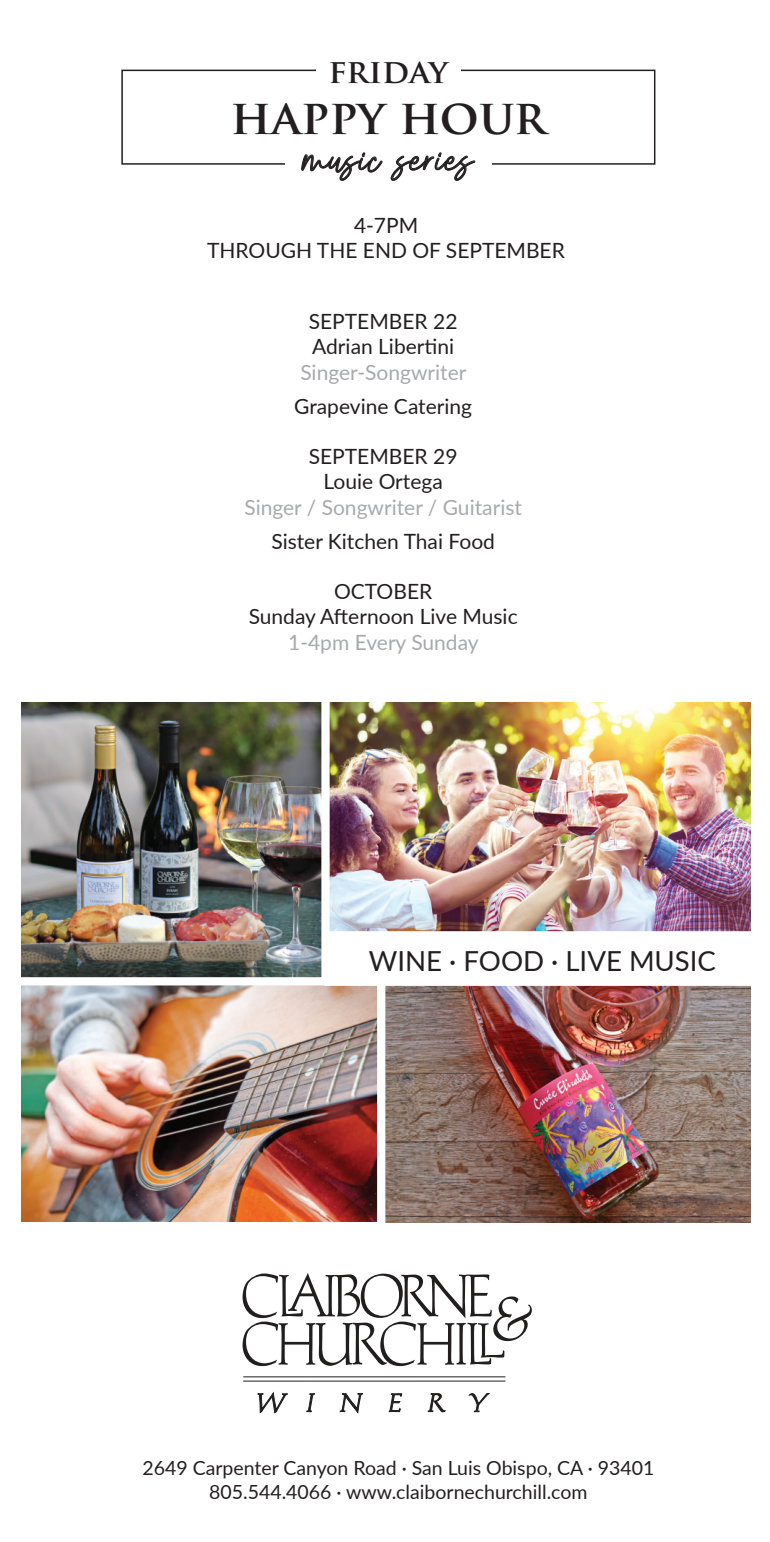
<style>
.page{position:relative;width:770px;height:1542px;background:#fff}
.page>*{position:absolute;margin:0;border:0;box-sizing:border-box;transform-origin:0 0}
.t1{font:700 47.25px "Trajan Pro";color:#231f20}
.t2{font:39.9px "Grayscale Signature";letter-spacing:.015em;color:#231f20}
.t3{font:700 32.7px "Trajan Pro";color:#231f20}
.t4{font:27.6px "Lato";color:#231f20}
.t5{font:21px/25.2px "Lato";color:#231f20;text-align:center}
.t6{font:21px "Lato";color:#a8a9ad}
.t7{font:19.5px/23.4px "Lato";color:#231f20;text-align:center}
</style>
<div class="page">
<img style="left:385px;top:986px;width:366px;height:237px">
<img style="left:21px;top:702px;width:300px;height:275px">
<img style="left:330px;top:702px;width:421px;height:229px">
<img style="left:21px;top:985px;width:356px;height:237px">
<div style="left:324px;top:931px;width:431px;height:55px;background:#fff"></div>
<div style="left:121px;top:70px;width:534px;height:95px;border:2px solid #231f20"></div>
<div style="left:316px;top:56px;width:145px;height:35px;background:#fff"></div>
<div style="left:285px;top:149px;width:207px;height:41px;background:#fff"></div>
<svg style="left:301px;top:152px;width:82px;height:29px"></svg>
<svg style="left:390px;top:152px;width:86px;height:29px"></svg>
<svg style="left:242px;top:1273px;width:290px;height:93px"></svg>
<svg style="left:258px;top:1391px;width:30px;height:22px"></svg>
<svg style="left:306px;top:1393px;width:9px;height:19px"></svg>
<svg style="left:340px;top:1393px;width:23px;height:20px"></svg>
<svg style="left:388px;top:1393px;width:14px;height:19px"></svg>
<svg style="left:428px;top:1393px;width:18px;height:19px"></svg>
<svg style="left:468px;top:1393px;width:22px;height:19px"></svg>
<hr style="left:243px;top:1376px;width:262px;height:1px;background:#211e1e">
<hr style="left:243px;top:1380px;width:262px;height:1px;background:#211e1e">
<h3 class="t3" style="left:329px;top:50px;width:121px">FRIDAY</h3>
<h1 class="t1" style="left:230px;top:87px;width:317px">HAPPY HOUR</h1>
<h2 class="t2" style="left:303px;top:133px;width:172px">music series</h2>
<p class="t5" style="left:207px;top:212px;width:359px">4-7PM<br>THROUGH THE END OF SEPTEMBER</p>
<p class="t5" style="left:309px;top:308px;width:150px;text-align:left">SEPTEMBER 22<br>Adrian Libertini</p>
<p class="t6" style="left:300px;top:357px;width:168px">Singer-Songwriter</p>
<p class="t5" style="left:294px;top:393px;width:179px">Grapevine Catering</p>
<p class="t5" style="left:309px;top:443px;width:150px">SEPTEMBER 29<br>Louie Ortega</p>
<p class="t6" style="left:244px;top:492px;width:279px">Singer / Songwriter / Guitarist</p>
<p class="t5" style="left:271px;top:528px;width:225px">Sister Kitchen Thai Food</p>
<p class="t5" style="left:249px;top:578px;width:270px">OCTOBER<br>Sunday Afternoon Live Music</p>
<p class="t6" style="left:288px;top:627px;width:192px">1-4pm Every Sunday</p>
<h3 class="t4" style="left:369px;top:941px;width:349px">WINE · FOOD · LIVE MUSIC</h3>
<p class="t7" style="left:142px;top:1455px;width:513px">2649 Carpenter Canyon Road · San Luis Obispo, CA · 93401<br>805.544.4066 · www.claibornechurchill.com</p>
</div>
